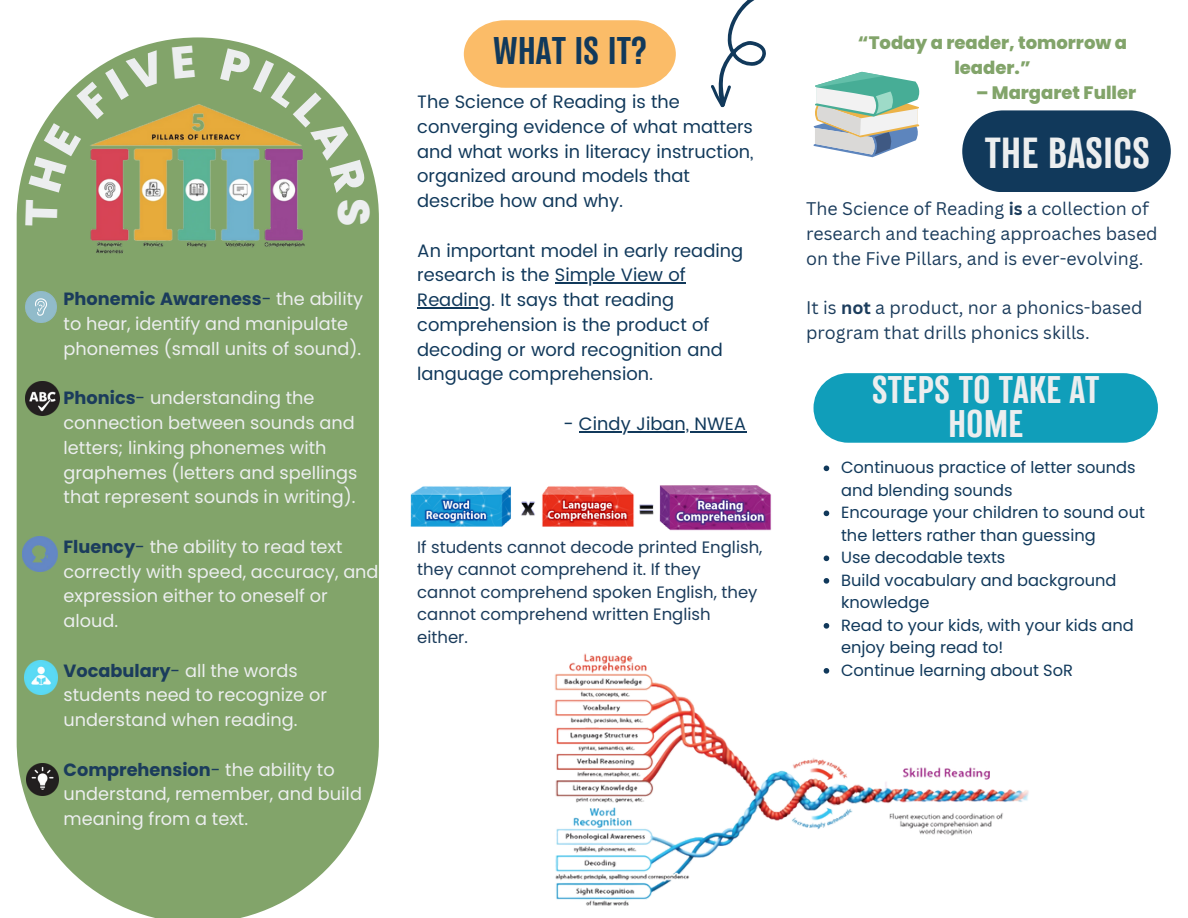
<style>
.page{position:relative;width:1188px;height:918px;background:#fff}
.page>*{position:absolute;margin:0;border:0;box-sizing:border-box;transform-origin:0 0}
.t1{font:700 39.75px "TT Backwards Sans";color:#eceeef}
.t2{font:700 35.25px/33.8px "TT Backwards Sans";color:#eceeef;text-align:center}
.t3{font:700 35.25px "TT Backwards Sans";color:#11395b}
.t4{font:18px/24.8px "Poppins";color:#11395b}
.t5{font:800 18px/24.8px "Poppins";color:#82a46a;text-align:center}
.t6{font:17.85px/24.8px "Canva Sans";color:#1b3c5c}
.t7{font:17.7px/24.8px "Poppins";color:#eceeef}
.t8{font:16.5px/22.5px "Poppins";color:#1b3c5c}
.t9{font:16.2px/22.5px "Poppins";color:#11395b}
.s1{font-weight:700;color:#1b3c5c}
.s2{color:#1b3c5c}
.s3{font-weight:700}
</style>
<div class="page">
<svg style="left:17px;top:38px;width:362px;height:880px;background:#8aaa74"></svg>
<div style="left:814px;top:373px;width:344px;height:70px;background:#109eba;border-radius:35px"></div>
<svg style="left:464px;top:20px;width:212px;height:68px;background:#fbc275"></svg>
<svg style="left:711px;top:0;width:55px;height:108px"></svg>
<img style="left:77px;top:93px;width:237px;height:167px">
<img style="left:26px;top:763px;width:33px;height:33px">
<img style="left:23px;top:537px;width:35px;height:35px">
<img style="left:25px;top:291px;width:32px;height:32px">
<img style="left:25px;top:382px;width:34px;height:33px">
<img style="left:24px;top:661px;width:34px;height:33px">
<img style="left:410px;top:486px;width:362px;height:45px">
<div style="left:962px;top:110px;width:209px;height:82px;background:#11395b;border-radius:41px"></div>
<img style="left:554px;top:653px;width:475px;height:253px">
<svg style="left:814px;top:72px;width:105px;height:85px"></svg>
<svg style="left:824px;top:466px;width:5px;height:5px"></svg>
<svg style="left:824px;top:511px;width:5px;height:5px"></svg>
<svg style="left:824px;top:556px;width:5px;height:5px"></svg>
<svg style="left:824px;top:578px;width:5px;height:6px"></svg>
<svg style="left:824px;top:623px;width:5px;height:6px"></svg>
<svg style="left:824px;top:668px;width:5px;height:6px"></svg>
<hr style="left:565px;top:283px;width:121px;height:1px;background:#11395b">
<hr style="left:417px;top:307px;width:74px;height:1px;background:#11395b">
<hr style="left:579px;top:431px;width:167px;height:1px;background:#11395b">
<svg style="left:919px;top:843px;width:110px;height:63px"></svg>
<svg style="left:25px;top:200px;width:33px;height:26px"></svg>
<svg style="left:28px;top:45px;width:167px;height:148px"></svg>
<svg style="left:220px;top:48px;width:147px;height:145px"></svg>
<svg style="left:337px;top:200px;width:34px;height:26px"></svg>
<p class="t7" style="left:64px;top:287px;width:301px"><span class="s1">Phonemic Awareness</span><span class="s2">-</span> the ability to hear, identify and manipulate phonemes (small units of sound).</p>
<p class="t7" style="left:64px;top:386px;width:295px"><span class="s1">Phonics</span><span class="s2">-</span> understanding the connection between sounds and letters; linking phonemes with graphemes (letters and spellings that represent sounds in writing).</p>
<p class="t7" style="left:64px;top:534px;width:317px"><span class="s1">Fluency</span><span class="s2">-</span> the ability to read text correctly with speed, accuracy, and expression either to oneself or aloud.</p>
<p class="t7" style="left:64px;top:658px;width:265px"><span class="s1">Vocabulary</span><span class="s2">-</span> all the words students need to recognize or understand when reading.</p>
<p class="t7" style="left:64px;top:757px;width:300px"><span class="s1">Comprehension</span><span class="s2">-</span> the ability to understand, remember, and build meaning from a text.</p>
<p class="t3" style="left:493px;top:32px;width:155px">WHAT IS IT?</p>
<p class="t4" style="left:417px;top:90px;width:338px">The Science of Reading is the converging evidence of what matters and what works in literacy instruction, organized around models that describe how and why.</p>
<p class="t4" style="left:417px;top:238px;width:327px">An important model in early reading research is the Simple View of<br>Reading. It says that reading comprehension is the product of decoding or word recognition and language comprehension.</p>
<p class="t4" style="left:563px;top:411px;width:185px">- Cindy Jiban, NWEA</p>
<p class="t8" style="left:417px;top:536px;width:347px">If students cannot decode printed English, they cannot comprehend it. If they cannot comprehend spoken English, they cannot comprehend written English either.</p>
<p class="t5" style="left:858px;top:30px;width:271px">“Today a reader, tomorrow a leader.”</p>
<p class="t5" style="left:976px;top:80px;width:162px">– Margaret Fuller</p>
<p class="t1" style="left:985px;top:132px;width:167px">THE BASICS</p>
<p class="t6" style="left:806px;top:196px;width:353px">The Science of Reading <span class="s3">is</span> a collection of research and teaching approaches based on the Five Pillars, and is ever-evolving.</p>
<p class="t6" style="left:806px;top:295px;width:338px">It is <span class="s3">not</span> a product, nor a phonics-based program that drills phonics skills.</p>
<p class="t2" style="left:872px;top:377px;width:229px">STEPS TO TAKE AT<br>HOME</p>
<p class="t9" style="left:841px;top:456px;width:296px">Continuous practice of letter sounds and blending sounds</p>
<p class="t9" style="left:841px;top:501px;width:305px">Encourage your children to sound out the letters rather than guessing</p>
<p class="t9" style="left:841px;top:546px;width:166px">Use decodable texts</p>
<p class="t9" style="left:841px;top:569px;width:277px">Build vocabulary and background knowledge</p>
<p class="t9" style="left:841px;top:614px;width:294px">Read to your kids, with your kids and enjoy being read to!</p>
<p class="t9" style="left:841px;top:659px;width:233px">Continue learning about SoR</p>
</div>
